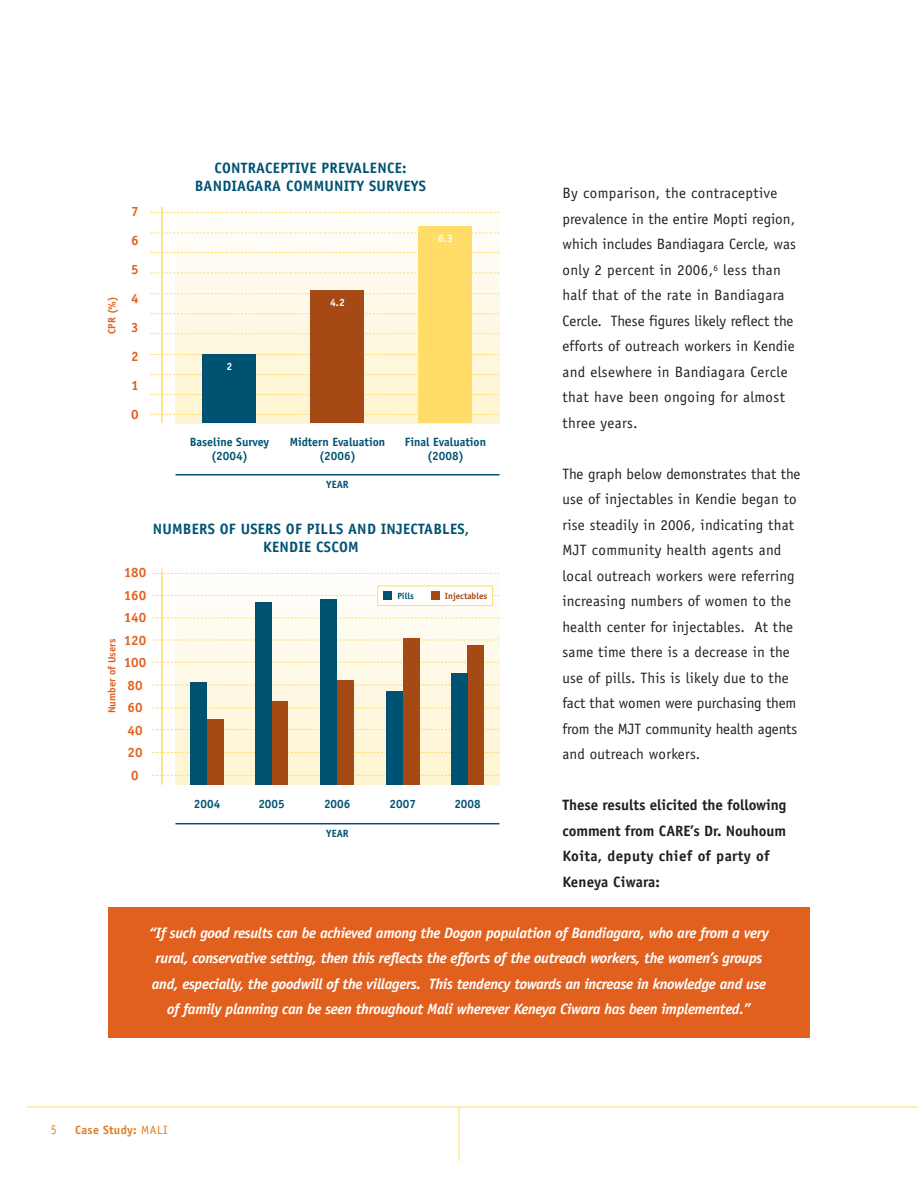
<style>
.page{position:relative;width:918px;height:1188px;background:#fff}
.page>*{position:absolute;margin:0;border:0;box-sizing:border-box;transform-origin:0 0}
.t1{font:15px/25.5px "Officina Sans";letter-spacing:.015em;color:#231f20}
.t2{font:italic 700 15px/25.5px "Officina Sans";letter-spacing:-.02em;color:#fff;text-align:center}
.t3{font:700 15px/25.5px "Officina Sans";letter-spacing:-.005em;color:#231f20}
.t4{font:700 15px/18px "Officina Sans";letter-spacing:.015em;color:#005273;text-align:center}
.t5{font:700 13.5px/22.5px "Officina Sans";color:#e1601e;text-align:justify}
.t6{font:13.5px "Officina Sans";color:#e37c1c;scale:.8 1}
.t7{font:700 12px/13.5px "Officina Sans";color:#005273;text-align:center}
.t8{font:700 12px "Officina Sans";letter-spacing:.025em;color:#e37c1c}
.t9{font:700 10.5px "Officina Sans";color:#e1601e}
.t10{font:700 10.5px "Officina Sans";color:#005273}
.t11{font:700 10.5px "Officina Sans";color:#fff}
.t12{font:700 9px "Officina Sans";color:#a54a14}
.t13{font:700 9px "Officina Sans";color:#005273}
.s1{font-weight:400}
</style>
<div class="page">
<div style="left:108px;top:907px;width:702px;height:131px;background:#e1601e"></div>
<hr style="left:27px;top:1107px;width:891px;height:1px;background:#ffdd68">
<hr style="left:459px;top:1107px;width:1px;height:54px;background:#ffdd68">
<svg style="left:176px;top:226px;width:324px;height:197px"></svg>
<svg style="left:151px;top:354px;width:349px;height:1px"></svg>
<svg style="left:151px;top:374px;width:349px;height:1px"></svg>
<svg style="left:151px;top:394px;width:349px;height:1px"></svg>
<svg style="left:151px;top:414px;width:349px;height:1px"></svg>
<svg style="left:151px;top:313px;width:349px;height:1px"></svg>
<svg style="left:151px;top:293px;width:349px;height:1px"></svg>
<svg style="left:151px;top:273px;width:349px;height:1px"></svg>
<svg style="left:151px;top:252px;width:349px;height:1px"></svg>
<svg style="left:151px;top:233px;width:349px;height:1px"></svg>
<svg style="left:151px;top:212px;width:349px;height:1px"></svg>
<svg style="left:151px;top:333px;width:349px;height:1px"></svg>
<hr style="left:161px;top:207px;width:2px;height:216px;background:#ffdd68">
<hr style="left:176px;top:474px;width:324px;height:2px;background:#005273">
<svg style="left:176px;top:572px;width:324px;height:213px"></svg>
<svg style="left:152px;top:729px;width:348px;height:1px"></svg>
<svg style="left:152px;top:752px;width:348px;height:1px"></svg>
<svg style="left:152px;top:775px;width:348px;height:1px"></svg>
<svg style="left:152px;top:685px;width:348px;height:1px"></svg>
<svg style="left:152px;top:662px;width:348px;height:1px"></svg>
<svg style="left:152px;top:640px;width:348px;height:1px"></svg>
<svg style="left:152px;top:618px;width:348px;height:1px"></svg>
<svg style="left:152px;top:595px;width:348px;height:1px"></svg>
<svg style="left:152px;top:573px;width:348px;height:1px"></svg>
<svg style="left:152px;top:708px;width:348px;height:1px"></svg>
<hr style="left:161px;top:569px;width:2px;height:216px;background:#ffdd68">
<hr style="left:176px;top:823px;width:324px;height:1px;background:#005273">
<div style="left:202px;top:354px;width:54px;height:69px;background:#005273"></div>
<div style="left:310px;top:290px;width:54px;height:133px;background:#a54a14"></div>
<div style="left:418px;top:227px;width:54px;height:196px;background:#ffdd68"></div>
<div style="left:207px;top:719px;width:17px;height:66px;background:#a54a14"></div>
<div style="left:190px;top:682px;width:17px;height:103px;background:#005273"></div>
<div style="left:271px;top:702px;width:17px;height:83px;background:#a54a14"></div>
<div style="left:255px;top:602px;width:16px;height:183px;background:#005273"></div>
<div style="left:337px;top:680px;width:17px;height:105px;background:#a54a14"></div>
<div style="left:320px;top:599px;width:17px;height:186px;background:#005273"></div>
<div style="left:403px;top:638px;width:17px;height:147px;background:#a54a14"></div>
<div style="left:386px;top:691px;width:17px;height:94px;background:#005273"></div>
<div style="left:467px;top:645px;width:17px;height:140px;background:#a54a14"></div>
<div style="left:451px;top:673px;width:16px;height:112px;background:#005273"></div>
<div style="left:378px;top:586px;width:114px;height:19px;background:#fff"></div>
<div style="left:377px;top:586px;width:116px;height:20px;border:1px solid #ffdd68"></div>
<div style="left:384px;top:592px;width:8px;height:8px;background:#005273"></div>
<div style="left:431px;top:592px;width:8px;height:8px;background:#a54a14"></div>
<p class="t4" style="left:195px;top:160px;width:233px">CONTRACEPTIVE PREVALENCE:<br>BANDIAGARA COMMUNITY SURVEYS</p>
<p class="t1" style="left:563px;top:182px;width:235px">By comparison, the contraceptive prevalence in the entire Mopti region, which includes Bandiagara Cercle, was only 2 percent in 2006,<sup>6</sup> less than half that of the rate in Bandiagara Cercle. These figures likely reflect the efforts of outreach workers in Kendie and elsewhere in Bandiagara Cercle that have been ongoing for almost three years.</p>
<p class="t1" style="left:563px;top:462px;width:239px">The graph below demonstrates that the use of injectables in Kendie began to rise steadily in 2006, indicating that MJT community health agents and local outreach workers were referring increasing numbers of women to the health center for injectables. At the same time there is a decrease in the use of pills. This is likely due to the fact that women were purchasing them from the MJT community health agents and outreach workers.</p>
<p class="t3" style="left:563px;top:794px;width:225px">These results elicited the following comment from CARE’s Dr. Nouhoum<br>Koita, deputy chief of party of<br>Keneya Ciwara:</p>
<p class="t2" style="left:149px;top:921px;width:622px">“If such good results can be achieved among the Dogon population of Bandiagara, who are from a very rural, conservative setting, then this reflects the efforts of the outreach workers, the women’s groups and, especially, the goodwill of the villagers. This tendency towards an increase in knowledge and use of family planning can be seen throughout Mali wherever Keneya Ciwara has been implemented.”</p>
<p class="t5" style="left:131px;top:198px;width:9px;line-height:29px">7<br>6<br>5<br>4<br>3<br>2<br>1<br>0</p>
<p class="t11" style="left:438px;top:234px;width:16px">6.3</p>
<p class="t9" style="left:108px;top:334px;width:39px;rotate:-90deg">CPR (%)</p>
<p class="t11" style="left:330px;top:298px;width:16px">4.2</p>
<p class="t11" style="left:227px;top:362px;width:7px">2</p>
<p class="t7" style="left:190px;top:436px;width:81px">Baseline Survey (2004)</p>
<p class="t7" style="left:290px;top:436px;width:97px">Midtern Evaluation (2006)</p>
<p class="t7" style="left:405px;top:436px;width:83px">Final Evaluation (2008)</p>
<p class="t10" style="left:326px;top:480px;width:24px">YEAR</p>
<p class="t4" style="left:153px;top:521px;width:318px">NUMBERS OF USERS OF PILLS AND INJECTABLES,<br>KENDIE CSCOM</p>
<p class="t5" style="left:124px;top:563px;width:24px;text-align:center">180<br>160<br>140<br>120<br>100<br>80<br>60<br>40<br>20<br>0</p>
<p class="t13" style="left:397px;top:593px;width:18px">Pills</p>
<p class="t12" style="left:445px;top:593px;width:44px">Injectables</p>
<p class="t9" style="left:108px;top:713px;width:76px;rotate:-90deg">Number of Users</p>
<p class="t7" style="left:194px;top:798px;width:28px">2004</p>
<p class="t7" style="left:258px;top:798px;width:28px">2005</p>
<p class="t7" style="left:324px;top:798px;width:28px">2006</p>
<p class="t7" style="left:390px;top:798px;width:28px">2007</p>
<p class="t7" style="left:454px;top:798px;width:28px">2008</p>
<p class="t10" style="left:326px;top:829px;width:24px">YEAR</p>
<p class="t6" style="left:51px;top:1124px;width:8px">5</p>
<p class="t8" style="left:75px;top:1125px;width:94px">Case Study: <span class="s1">MALI</span></p>
</div>
